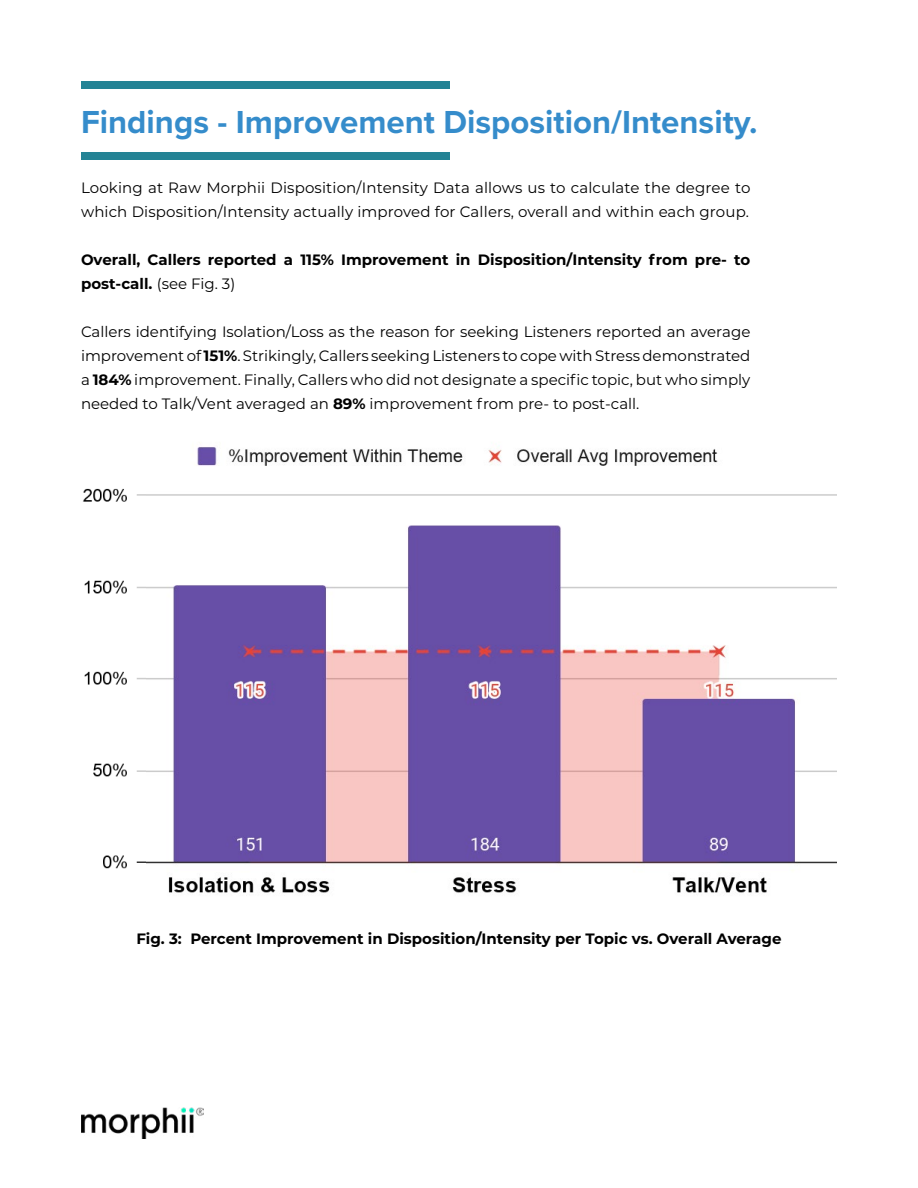
<style>
.page{position:relative;width:918px;height:1188px;background:#fff}
.page>*{position:absolute;margin:0;border:0;box-sizing:border-box;transform-origin:0 0}
.t1{font:700 33px "Proxima Nova";color:#358ccb}
.t2{font:15px/24px "Montserrat";letter-spacing:.01em;color:#000}
.t3{font:700 15px/24px "Montserrat";color:#000}
.s1{font-weight:400}
.s2{font-weight:700}
</style>
<div class="page">
<img style="left:81px;top:1107px;width:122px;height:31px">
<div style="left:81px;top:152px;width:368px;height:7px;background:#248395"></div>
<div style="left:81px;top:81px;width:368px;height:7px;background:#248395"></div>
<img style="left:146px;top:447px;width:691px;height:446px">
<img style="left:83px;top:488px;width:63px;height:381px">
<h1 class="t1" style="left:81px;top:98px;width:678px">Findings - Improvement Disposition/Intensity.</h1>
<p class="t2" style="left:81px;top:175px;width:671px">Looking at Raw Morphii Disposition/Intensity Data allows us to calculate the degree to which Disposition/Intensity actually improved for Callers, overall and within each group.</p>
<p class="t3" style="left:81px;top:247px;width:671px">Overall, Callers reported a 115% Improvement in Disposition/Intensity from pre- to post-call. <span class="s1">(see Fig. 3)</span></p>
<p class="t2" style="left:81px;top:319px;width:671px;text-align:justify">Callers identifying Isolation/Loss as the reason for seeking Listeners reported an average improvement of <span class="s2">151%</span>. Strikingly, Callers seeking Listeners to cope with Stress demonstrated a <span class="s2">184%</span> improvement. Finally, Callers who did not designate a specific topic, but who simply needed to Talk/Vent averaged an <span class="s2">89%</span> improvement from pre- to post-call.</p>
<p class="t3" style="left:136px;top:926px;width:647px">Fig. 3: Percent Improvement in Disposition/Intensity per Topic vs. Overall Average</p>
</div>
